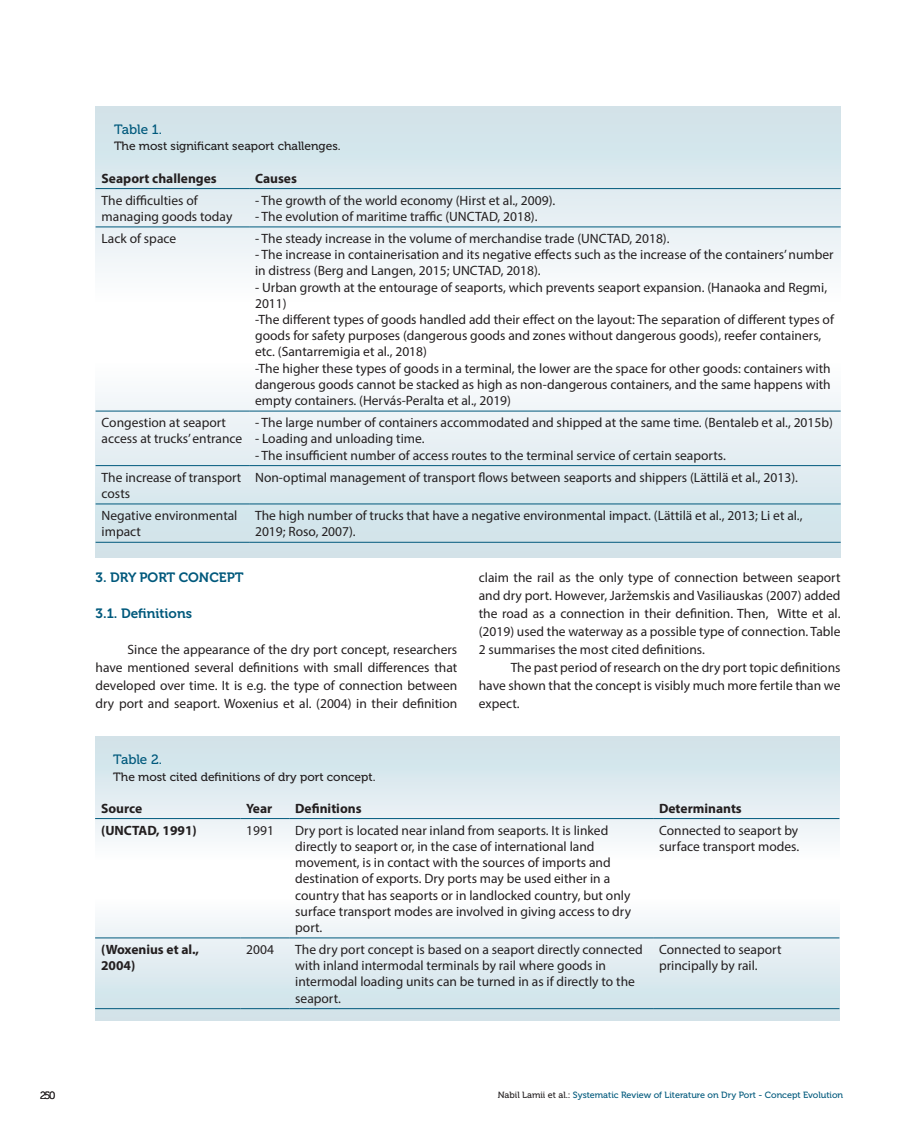
<style>
.page{position:relative;width:915px;height:1127px;background:#fff}
.page>*{position:absolute;margin:0;border:0;box-sizing:border-box;transform-origin:0 0}
.tablica{font:13.5px/16.2px "Myriad Pro";color:#231f20}
.Body_text{font:13.5px/18px "Myriad Pro";color:#231f20;text-align:justify}
.tablica-2{font:700 13.5px/16.2px "Myriad Pro";color:#231f20}
.Podnaslov{font:13.5px "Museo 700";color:#00597c}
.Figure{font:13.5px "Museo 500";letter-spacing:-.005em;color:#00597c}
.Figure_naslov{font:12px "Museo 500";color:#231f20}
.t1{font:10.5px "Museo 300";color:#231f20}
.t2{font:9px "Museo 500";color:#00597c}
.s1{color:#231f20}
</style>
<div class="page">
<div style="left:96px;top:360px;width:744px;height:197px;background:linear-gradient(to bottom,#fafbfc,#cce0e7)"></div>
<div style="left:95px;top:897px;width:744px;height:124px;background:linear-gradient(to bottom,#fdfdfe,#cbdfe7)"></div>
<div style="left:96px;top:106px;width:744px;height:197px;background:linear-gradient(to bottom,#cbe0e7,#fafbfc)"></div>
<div style="left:95px;top:737px;width:744px;height:124px;background:linear-gradient(to bottom,#cce0e7,#fbfcfd)"></div>
<hr style="left:96px;top:188px;width:153px;height:1px;background:#00597c">
<hr style="left:249px;top:188px;width:591px;height:1px;background:#00597c">
<hr style="left:96px;top:227px;width:153px;height:1px;background:#00597c">
<hr style="left:249px;top:227px;width:591px;height:1px;background:#00597c">
<hr style="left:96px;top:411px;width:153px;height:1px;background:#00597c">
<hr style="left:249px;top:411px;width:591px;height:1px;background:#00597c">
<hr style="left:96px;top:465px;width:153px;height:1px;background:#00597c">
<hr style="left:249px;top:465px;width:591px;height:1px;background:#00597c">
<hr style="left:96px;top:504px;width:153px;height:1px;background:#00597c">
<hr style="left:249px;top:504px;width:591px;height:1px;background:#00597c">
<hr style="left:96px;top:542px;width:153px;height:1px;background:#00597c">
<hr style="left:249px;top:542px;width:591px;height:1px;background:#00597c">
<hr style="left:95px;top:818px;width:145px;height:1px;background:#00597c">
<hr style="left:240px;top:818px;width:49px;height:1px;background:#00597c">
<hr style="left:289px;top:818px;width:364px;height:1px;background:#00597c">
<hr style="left:653px;top:818px;width:186px;height:1px;background:#00597c">
<hr style="left:95px;top:937px;width:145px;height:1px;background:#00597c">
<hr style="left:240px;top:937px;width:49px;height:1px;background:#00597c">
<hr style="left:289px;top:937px;width:364px;height:1px;background:#00597c">
<hr style="left:653px;top:937px;width:186px;height:1px;background:#00597c">
<hr style="left:95px;top:1008px;width:145px;height:1px;background:#00597c">
<hr style="left:240px;top:1008px;width:49px;height:1px;background:#00597c">
<hr style="left:289px;top:1008px;width:364px;height:1px;background:#00597c">
<hr style="left:653px;top:1008px;width:186px;height:1px;background:#00597c">
<p class="Figure" style="left:114px;top:121px;width:49px">Table 1.</p>
<p class="Figure_naslov" style="left:114px;top:139px;width:228px">The most significant seaport challenges.</p>
<p class="tablica-2" style="left:102px;top:169px;width:117px">Seaport challenges</p>
<p class="tablica-2" style="left:255px;top:169px;width:43px">Causes</p>
<p class="tablica" style="left:102px;top:192px;width:132px">The difficulties of managing goods today</p>
<p class="tablica" style="left:255px;top:192px;width:301px">- The growth of the world economy (Hirst et al., 2009).</p>
<p class="tablica" style="left:255px;top:208px;width:284px">- The evolution of maritime traffic (UNCTAD, 2018).</p>
<p class="tablica" style="left:102px;top:230px;width:76px">Lack of space</p>
<p class="tablica" style="left:255px;top:230px;width:416px">- The steady increase in the volume of merchandise trade (UNCTAD, 2018).</p>
<p class="tablica" style="left:255px;top:246px;width:580px">- The increase in containerisation and its negative effects such as the increase of the containers’ number in distress (Berg and Langen, 2015; UNCTAD, 2018).</p>
<p class="tablica" style="left:255px;top:279px;width:580px">- Urban growth at the entourage of seaports, which prevents seaport expansion. (Hanaoka and Regmi, 2011)<br>-The different types of goods handled add their effect on the layout: The separation of different types of goods for safety purposes (dangerous goods and zones without dangerous goods), reefer containers, etc. (Santarremigia et al., 2018)<br>-The higher these types of goods in a terminal, the lower are the space for other goods: containers with dangerous goods cannot be stacked as high as non-dangerous containers, and the same happens with empty containers. (Hervás-Peralta et al., 2019)</p>
<p class="tablica" style="left:102px;top:414px;width:142px">Congestion at seaport access at trucks’ entrance</p>
<p class="tablica" style="left:255px;top:414px;width:579px">- The large number of containers accommodated and shipped at the same time. (Bentaleb et al., 2015b)</p>
<p class="tablica" style="left:255px;top:430px;width:171px">- Loading and unloading time.</p>
<p class="tablica" style="left:255px;top:447px;width:472px">- The insufficient number of access routes to the terminal service of certain seaports.</p>
<p class="tablica" style="left:102px;top:469px;width:141px">The increase of transport costs</p>
<p class="tablica" style="left:255px;top:469px;width:544px">Non-optimal management of transport flows between seaports and shippers (Lättilä et al., 2013).</p>
<p class="tablica" style="left:102px;top:507px;width:137px">Negative environmental impact</p>
<p class="tablica" style="left:255px;top:507px;width:548px">The high number of trucks that have a negative environmental impact. (Lättilä et al., 2013; Li et al.,<br>2019; Roso, 2007).</p>
<p class="Podnaslov" style="left:96px;top:570px;width:150px">3. DRY PORT CONCEPT</p>
<p class="Podnaslov" style="left:96px;top:606px;width:98px">3.1. Definitions</p>
<p class="Body_text" style="left:96px;top:640px;width:363px;text-indent:32px">Since the appearance of the dry port concept, researchers have mentioned several definitions with small differences that developed over time. It is e.g. the type of connection between dry port and seaport. Woxenius et al. (2004) in their definition</p>
<p class="Body_text" style="left:478px;top:568px;width:363px">claim the rail as the only type of connection between seaport and dry port. However, Jaržemskis and Vasiliauskas (2007) added the road as a connection in their definition. Then, Witte et al. (2019) used the waterway as a possible type of connection. Table 2 summarises the most cited definitions.</p>
<p class="Body_text" style="left:478px;top:658px;width:363px;text-indent:32px">The past period of research on the dry port topic definitions have shown that the concept is visibly much more fertile than we expect.</p>
<p class="Figure" style="left:113px;top:752px;width:50px">Table 2.</p>
<p class="Figure_naslov" style="left:113px;top:770px;width:264px">The most cited definitions of dry port concept.</p>
<p class="tablica-2" style="left:101px;top:799px;width:43px">Source</p>
<p class="tablica-2" style="left:246px;top:799px;width:28px">Year</p>
<p class="tablica-2" style="left:295px;top:799px;width:68px">Definitions</p>
<p class="tablica-2" style="left:659px;top:799px;width:84px">Determinants</p>
<p class="tablica-2" style="left:101px;top:821px;width:97px">(UNCTAD, 1991)</p>
<p class="tablica" style="left:246px;top:822px;width:29px">1991</p>
<p class="tablica" style="left:295px;top:822px;width:337px">Dry port is located near inland from seaports. It is linked directly to seaport or, in the case of international land movement, is in contact with the sources of imports and destination of exports. Dry ports may be used either in a country that has seaports or in landlocked country, but only surface transport modes are involved in giving access to dry port.</p>
<p class="tablica" style="left:659px;top:822px;width:142px">Connected to seaport by surface transport modes.</p>
<p class="tablica-2" style="left:101px;top:941px;width:99px">(Woxenius et al.,<br>2004)</p>
<p class="tablica" style="left:246px;top:941px;width:29px">2004</p>
<p class="tablica" style="left:295px;top:941px;width:349px">The dry port concept is based on a seaport directly connected with inland intermodal terminals by rail where goods in intermodal loading units can be turned in as if directly to the seaport.</p>
<p class="tablica" style="left:659px;top:941px;width:124px">Connected to seaport principally by rail.</p>
<p class="t1" style="left:40px;top:1090px;width:17px">250</p>
<p class="t2" style="left:497px;top:1090px;width:347px"><span class="s1">Nabil Lamii et al.:</span> Systematic Review of Literature on Dry Port - Concept Evolution</p>
</div>
